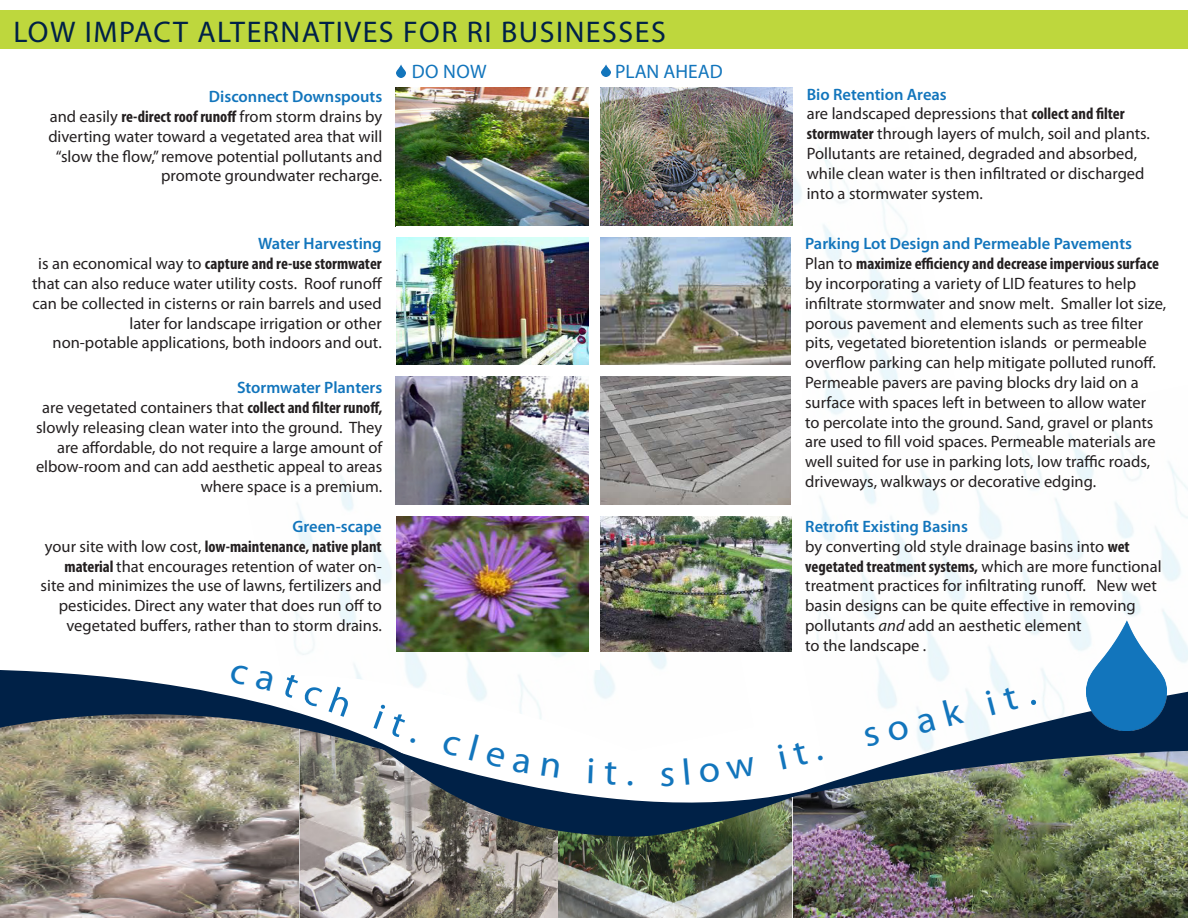
<style>
.page{position:relative;width:1188px;height:918px;background:#fff}
.page>*{position:absolute;margin:0;border:0;box-sizing:border-box;transform-origin:0 0}
.t1{font:37.05px "Myriad Pro";color:#1275bc;scale:1.05 1}
.t2{font:30px "Myriad Pro";letter-spacing:.05em;color:#002147}
.t3{font:19.5px "Myriad Pro";color:#1275bc}
.t4{font:16.5px/19.8px "Myriad Pro";color:#231f20;text-align:right}
.s1{font-weight:600;color:#1275bc}
.s2{font-weight:700;font-stretch:condensed}
.s3{font-style:italic}
.s4{font-family:"Minion Pro";font-size:45px}
</style>
<div class="page">
<img style="left:558px;top:838px;width:234px;height:80px">
<img style="left:0;top:838px;width:299px;height:80px">
<img style="left:792px;top:809px;width:396px;height:109px">
<img style="left:299px;top:838px;width:259px;height:80px">
<img style="left:792px;top:126px;width:143px;height:259px">
<img style="left:817px;top:385px;width:371px;height:424px">
<img style="left:823px;top:688px;width:365px;height:113px">
<div style="left:0;top:10px;width:1188px;height:38px;background:#bed73d"></div>
<img style="left:600px;top:224px;width:199px;height:141px">
<img style="left:396px;top:516px;width:396px;height:136px">
<img style="left:396px;top:87px;width:193px;height:139px">
<img style="left:600px;top:376px;width:191px;height:129px">
<img style="left:396px;top:376px;width:193px;height:129px">
<img style="left:600px;top:87px;width:192px;height:140px">
<svg style="left:601px;top:64px;width:9px;height:13px"></svg>
<svg style="left:396px;top:65px;width:9px;height:13px"></svg>
<img style="left:1086px;top:620px;width:81px;height:111px">
<img style="left:396px;top:237px;width:193px;height:128px">
<div style="left:590px;top:80px;width:10px;height:590px;background:#fff"></div>
<div style="left:396px;top:227px;width:396px;height:10px;background:#fff"></div>
<div style="left:792px;top:227px;width:10px;height:278px;background:#fff"></div>
<svg style="left:0;top:663px;width:823px;height:175px"></svg>
<svg style="left:864px;top:719px;width:46px;height:28px"></svg>
<h2 class="t2" style="left:13px;top:13px;width:654px">LOW IMPACT ALTERNATIVES FOR RI BUSINESSES</h2>
<p class="t4" style="left:48px;top:86px;width:335px"><span class="s1">Disconnect Downspouts<br></span>and easily <span class="s2">re-direct roof runoff</span> from storm drains by diverting water toward a vegetated area that will “slow the flow,” remove potential pollutants and promote groundwater recharge.</p>
<p class="t4" style="left:32px;top:234px;width:352px"><span class="s1">Water Harvesting<br></span>is an economical way to <span class="s2">capture and re-use stormwater </span>that can also reduce water utility costs. Roof runoff can be collected in cisterns or rain barrels and used later for landscape irrigation or other<br>non-potable applications, both indoors and out.</p>
<p class="t4" style="left:36px;top:377px;width:348px"><span class="s1">Stormwater Planters<br></span>are vegetated containers that <span class="s2">collect and filter runoff, </span>slowly releasing clean water into the ground. They are affordable, do not require a large amount of elbow-room and can add aesthetic appeal to areas where space is a premium.</p>
<p class="t4" style="left:41px;top:516px;width:343px"><span class="s1">Green-scape<br></span>your site with low cost, <span class="s2">low-maintenance, native plant material</span> that encourages retention of water on&shy;site and minimizes the use of lawns, fertilizers and pesticides. Direct any water that does run off to vegetated buffers, rather than to storm drains.</p>
<p class="t3" style="left:412px;top:60px;width:76px">DO NOW</p>
<p class="t3" style="left:615px;top:60px;width:109px">PLAN AHEAD</p>
<h1 class="t1" style="left:293px;top:661px;width:122px;rotate:20deg">tch it</h1>
<h1 class="t1" style="left:660px;top:750px;width:16px">s</h1>
<p class="t4" style="left:807px;top:84px;width:345px;text-align:left"><span class="s1">Bio Retention Areas<br></span>are landscaped depressions that <span class="s2">collect and filter stormwater</span> through layers of mulch, soil and plants.<br>Pollutants are retained, degraded and absorbed, while clean water is then infiltrated or discharged into a stormwater system.</p>
<p class="t4" style="left:805px;top:234px;width:363px;text-align:left"><span class="s1">Parking Lot Design and Permeable Pavements<br></span>Plan to <span class="s2">maximize efficiency and decrease impervious surface </span>by incorporating a variety of LID features to help infiltrate stormwater and snow melt. Smaller lot size, porous pavement and elements such as tree filter pits, vegetated bioretention islands or permeable overflow parking can help mitigate polluted runoff.<br>Permeable pavers are paving blocks dry laid on a surface with spaces left in between to allow water<br>to percolate into the ground. Sand, gravel or plants are used to fill void spaces. Permeable materials are well suited for use in parking lots, low traffic roads, driveways, walkways or decorative edging.</p>
<p class="t4" style="left:805px;top:516px;width:358px;text-align:left"><span class="s1">Retrofit Existing Basins<br></span>by converting old style drainage basins into <span class="s2">wet vegetated treatment systems,</span> which are more functional treatment practices for infiltrating runoff. New wet basin designs can be quite effective in removing pollutants <span class="s3">and</span> add an aesthetic element<br>to the landscape .</p>
<h1 class="t1" style="left:911px;top:700px;width:119px;rotate:-15deg">ak it<span class="s4">.</span></h1>
</div>
